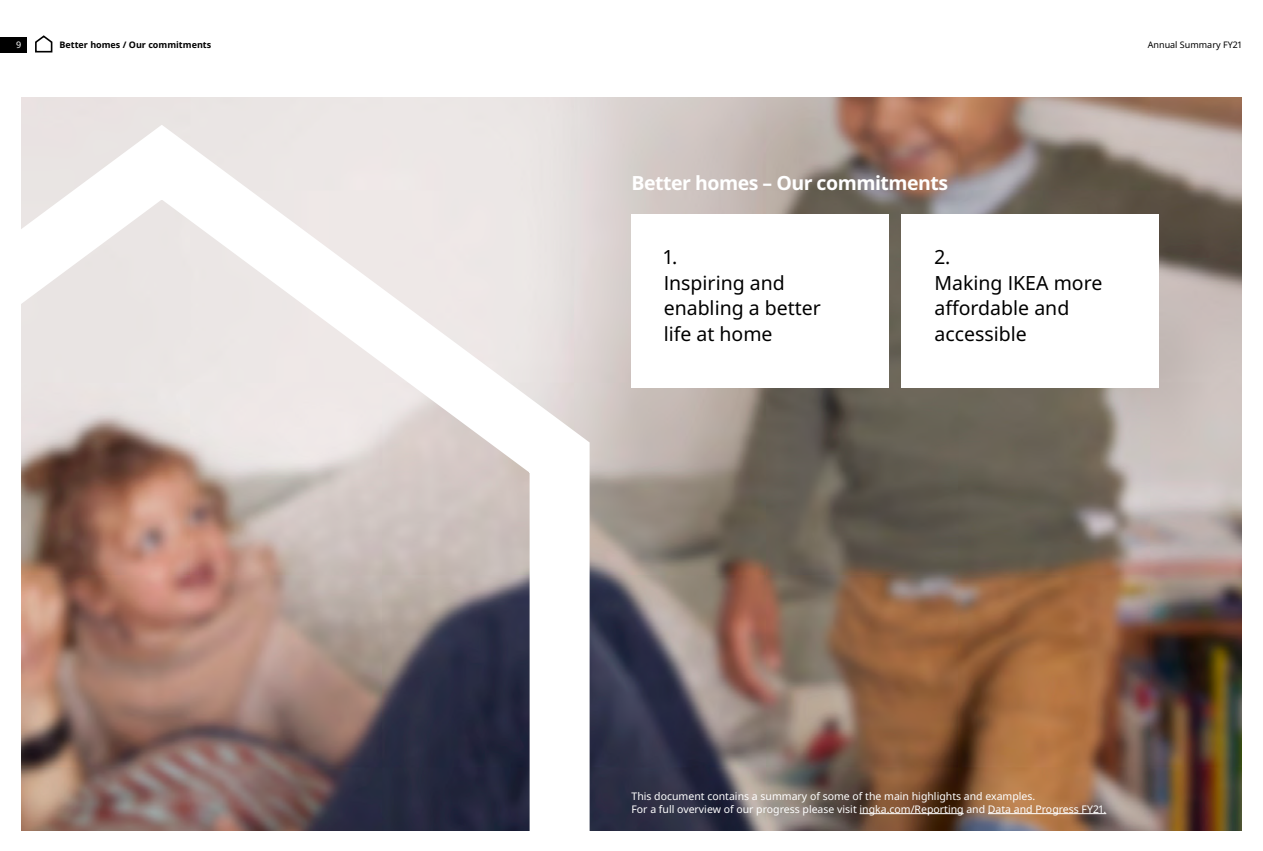
<style>
.page{position:relative;width:1263px;height:851px;background:#fff}
.page>*{position:absolute;margin:0;border:0;box-sizing:border-box;transform-origin:0 0}
.t1{font:19.5px/25.5px "Noto IKEA Latin";color:#000}
.t2{font:700 19.5px "Noto IKEA Latin";letter-spacing:-.025em;color:#fff}
.t3{font:10.5px/12.6px "Noto IKEA Latin";color:#fff}
.t4{font:700 9px "Noto IKEA Latin";color:#000}
.t5{font:9px "Noto IKEA Latin";color:#000}
.t6{font:9px "Noto IKEA Latin";color:#fff}
</style>
<div class="page">
<div style="left:0;top:37px;width:27px;height:15px;background:#000"></div>
<img style="left:620px;top:97px;width:622px;height:733px">
<svg style="left:35px;top:35px;width:18px;height:18px"></svg>
<div style="left:631px;top:214px;width:258px;height:173px;background:#fff"></div>
<div style="left:901px;top:214px;width:258px;height:173px;background:#fff"></div>
<svg style="left:21px;top:97px;width:599px;height:734px"></svg>
<hr style="left:859px;top:813px;width:105px;height:1px;background:#fff">
<hr style="left:988px;top:813px;width:118px;height:1px;background:#fff">
<p class="t6" style="left:16px;top:39px;width:7px">9</p>
<p class="t4" style="left:59px;top:38px;width:153px">Better homes / Our commitments</p>
<p class="t5" style="left:1148px;top:38px;width:95px">Annual Summary FY21</p>
<h1 class="t2" style="left:631px;top:169px;width:318px">Better homes – Our commitments</h1>
<h1 class="t1" style="left:664px;top:243px;width:159px">1.<br>Inspiring and enabling a better life at home</h1>
<h1 class="t1" style="left:934px;top:243px;width:169px">2.<br>Making IKEA more affordable and accessible</h1>
<p class="t3" style="left:631px;top:789px;width:476px">This document contains a summary of some of the main highlights and examples.<br>For a full overview of our progress please visit ingka.com/Reporting and Data and Progress FY21.</p>
</div>
